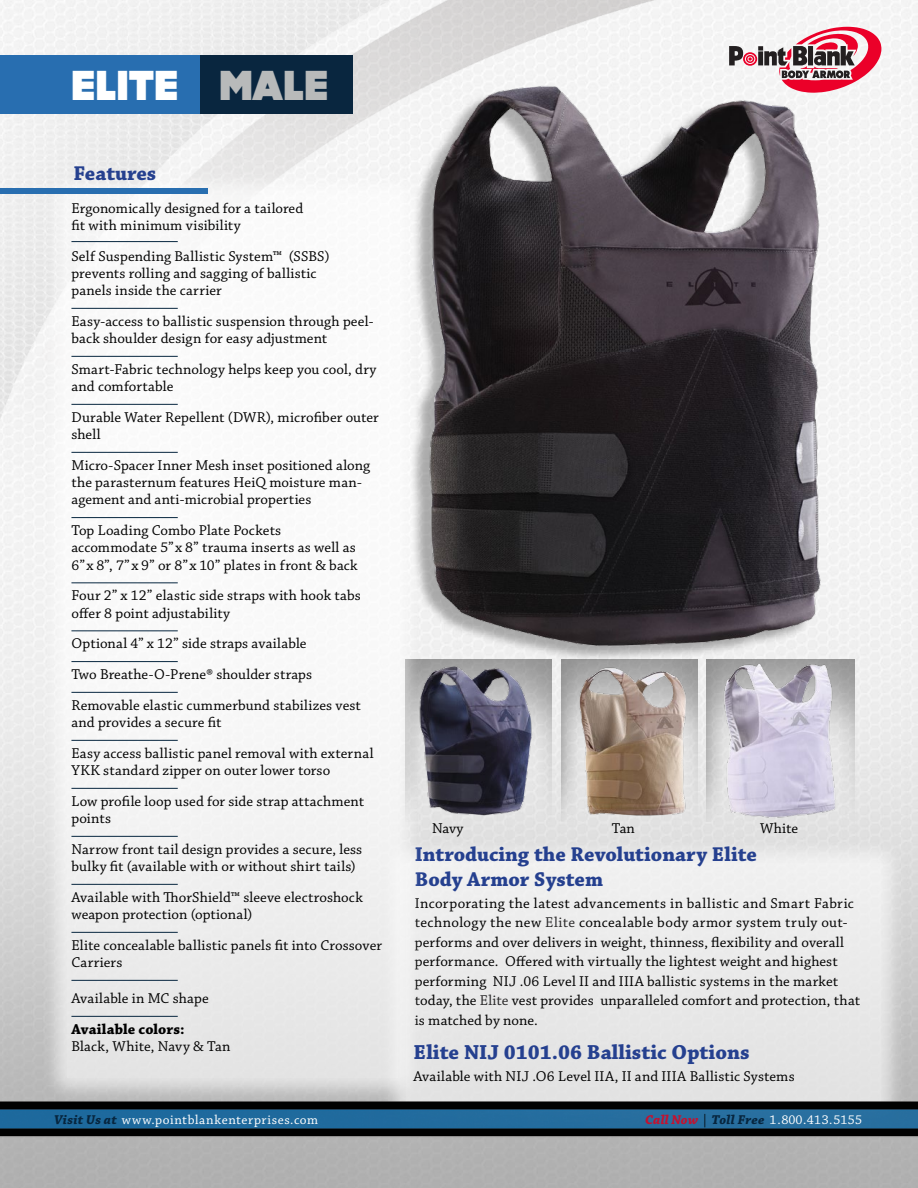
<style>
.page{position:relative;width:918px;height:1188px;background:#fff}
.page>*{position:absolute;margin:0;border:0;box-sizing:border-box;transform-origin:0 0}
.t1{font:800 42px "DOCK11";color:#fff}
.t2{font:800 42px "DOCK11";color:#b8baba}
.t3{font:700 21.3px "Chaparral Pro";color:#25408f}
.t4{font:700 21px/25.5px "Chaparral Pro";color:#25408f}
.Body_Copy{font:15px/17.2px "Chaparral Pro";letter-spacing:.01em;color:#000}
.Body_Copy-2{font:13.5px "Chaparral Pro";letter-spacing:.04em;color:#fff}
.Body_Copy-3{font:13.5px "Chaparral Pro";letter-spacing:.015em;color:#fff}
.s1{font-weight:700}
.s2{color:#292829}
.s3{font-weight:700;font-style:italic;color:#07263f}
.s4{font-weight:700;font-style:italic;color:#c41230}
.s5{font-style:italic;color:#000}
</style>
<div class="page">
<img style="left:0;top:0;width:848px;height:525px">
<svg style="left:424px;top:837px;width:482px;height:252px;background:#e1e1e1"></svg>
<div style="left:406px;top:863px;width:474px;height:241px;background:#eaeaea"></div>
<svg style="left:41px;top:169px;width:383px;height:920px;fill:#efefef"></svg>
<div style="left:67px;top:195px;width:330px;height:883px;background:linear-gradient(to bottom,#fff,#eaeaeb)"></div>
<hr style="left:71px;top:241px;width:107px;height:1px;background:#07263f">
<hr style="left:71px;top:308px;width:107px;height:1px;background:#07263f">
<hr style="left:71px;top:356px;width:107px;height:1px;background:#07263f">
<hr style="left:71px;top:404px;width:107px;height:1px;background:#07263f">
<hr style="left:71px;top:452px;width:107px;height:1px;background:#07263f">
<hr style="left:71px;top:517px;width:107px;height:1px;background:#07263f">
<hr style="left:71px;top:583px;width:107px;height:1px;background:#07263f">
<hr style="left:71px;top:631px;width:107px;height:1px;background:#07263f">
<hr style="left:71px;top:661px;width:107px;height:1px;background:#07263f">
<hr style="left:71px;top:692px;width:107px;height:1px;background:#07263f">
<hr style="left:71px;top:740px;width:107px;height:1px;background:#07263f">
<hr style="left:71px;top:788px;width:107px;height:1px;background:#07263f">
<hr style="left:71px;top:836px;width:107px;height:1px;background:#07263f">
<hr style="left:71px;top:884px;width:107px;height:1px;background:#07263f">
<hr style="left:71px;top:932px;width:107px;height:1px;background:#07263f">
<hr style="left:71px;top:980px;width:107px;height:1px;background:#07263f">
<hr style="left:71px;top:1016px;width:107px;height:1px;background:#07263f">
<div style="left:0;top:188px;width:207px;height:6px;background:#286eb0"></div>
<img style="left:390px;top:64px;width:480px;height:606px">
<div style="left:119px;top:55px;width:234px;height:58px;background:#09263f"></div>
<div style="left:0;top:55px;width:200px;height:58px;background:#286eb0"></div>
<img style="left:0;top:1089px;width:918px;height:61px">
<img style="left:395px;top:661px;width:157px;height:165px">
<img style="left:566px;top:654px;width:136px;height:164px">
<img style="left:718px;top:660px;width:136px;height:160px">
<svg style="left:729px;top:27px;width:152px;height:66px"></svg>
<p class="t1" style="left:71px;top:66px;width:109px">ELITE</p>
<p class="t2" style="left:219px;top:66px;width:111px">MALE</p>
<p class="t4" style="left:73px;top:161px;width:84px">Features</p>
<p class="Body_Copy" style="left:71px;top:200px;width:233px">Ergonomically designed for a tailored</p>
<p class="Body_Copy" style="left:71px;top:217px;width:171px">fit with minimum visibility</p>
<p class="Body_Copy" style="left:71px;top:248px;width:260px">Self Suspending Ballistic System™ (SSBS) prevents rolling and sagging of ballistic</p>
<p class="Body_Copy" style="left:71px;top:282px;width:152px">panels inside the carrier</p>
<p class="Body_Copy" style="left:71px;top:313px;width:303px">Easy-access to ballistic suspension through peel&shy;back shoulder design for easy adjustment</p>
<p class="Body_Copy" style="left:71px;top:361px;width:307px">Smart-Fabric technology helps keep you cool, dry and comfortable</p>
<p class="Body_Copy" style="left:71px;top:409px;width:309px">Durable Water Repellent (DWR), microfiber outer shell</p>
<p class="Body_Copy" style="left:71px;top:457px;width:300px">Micro-Spacer Inner Mesh inset positioned along the parasternum features HeiQ moisture man&shy;agement and anti-microbial properties</p>
<p class="Body_Copy" style="left:71px;top:522px;width:211px">Top Loading Combo Plate Pockets</p>
<p class="Body_Copy" style="left:71px;top:540px;width:286px">accommodate 5” x 8” trauma inserts as well as</p>
<p class="Body_Copy" style="left:71px;top:557px;width:288px">6” x 8”, 7” x 9” or 8” x 10” plates in front &amp; back</p>
<p class="Body_Copy" style="left:71px;top:588px;width:291px">Four 2” x 12” elastic side straps with hook tabs offer 8 point adjustability</p>
<p class="Body_Copy" style="left:71px;top:636px;width:237px">Optional 4” x 12” side straps available</p>
<p class="Body_Copy" style="left:71px;top:666px;width:242px">Two Breathe-O-Prene® shoulder straps</p>
<p class="Body_Copy" style="left:71px;top:697px;width:291px">Removable elastic cummerbund stabilizes vest and provides a secure fit</p>
<p class="Body_Copy" style="left:71px;top:745px;width:304px">Easy access ballistic panel removal with external<br>YKK standard zipper on outer lower torso</p>
<p class="Body_Copy" style="left:71px;top:793px;width:294px">Low profile loop used for side strap attachment points</p>
<p class="Body_Copy" style="left:71px;top:841px;width:292px">Narrow front tail design provides a secure, less bulky fit (available with or without shirt tails)</p>
<p class="Body_Copy" style="left:71px;top:889px;width:293px">Available with ThorShield™ sleeve electroshock</p>
<p class="Body_Copy" style="left:71px;top:906px;width:183px">weapon protection (optional)</p>
<p class="Body_Copy" style="left:71px;top:937px;width:312px">Elite concealable ballistic panels fit into Crossover<br>Carriers</p>
<p class="Body_Copy" style="left:71px;top:990px;width:139px">Available in MC shape</p>
<p class="Body_Copy" style="left:71px;top:1021px;width:161px"><span class="s1">Available colors:<br></span>Black, White, Navy &amp; Tan</p>
<p class="Body_Copy" style="left:432px;top:820px;width:33px">Navy</p>
<p class="Body_Copy" style="left:612px;top:820px;width:24px">Tan</p>
<p class="Body_Copy" style="left:760px;top:820px;width:39px">White</p>
<p class="t4" style="left:415px;top:842px;width:344px">Introducing the Revolutionary Elite<br>Body Armor System</p>
<p class="Body_Copy" style="left:415px;top:894px;width:447px;line-height:19.5px">Incorporating the latest advancements in ballistic and Smart Fabric technology the new <span class="s2">Elite</span> concealable body armor system truly out&shy;performs and over delivers in weight, thinness, flexibility and overall performance. Offered with virtually the lightest weight and highest performing NIJ .06 Level II and IIIA ballistic systems in the market today, the <span class="s2">Elite</span> vest provides unparalleled comfort and protection, that is matched by none.</p>
<p class="t3" style="left:413px;top:1040px;width:338px">Elite NIJ 0101.06 Ballistic Options</p>
<p class="Body_Copy" style="left:413px;top:1069px;width:383px">Available with NIJ .O6 Level IIA, II and IIIA Ballistic Systems</p>
<p class="Body_Copy-2" style="left:54px;top:1113px;width:266px"><span class="s3">Visit Us at</span> www.pointblankenterprises.com</p>
<p class="Body_Copy-3" style="left:645px;top:1113px;width:219px"><span class="s4">Call Now</span> <span class="s5">|</span> <span class="s3">Toll Free</span> 1.800.413.5155</p>
</div>
